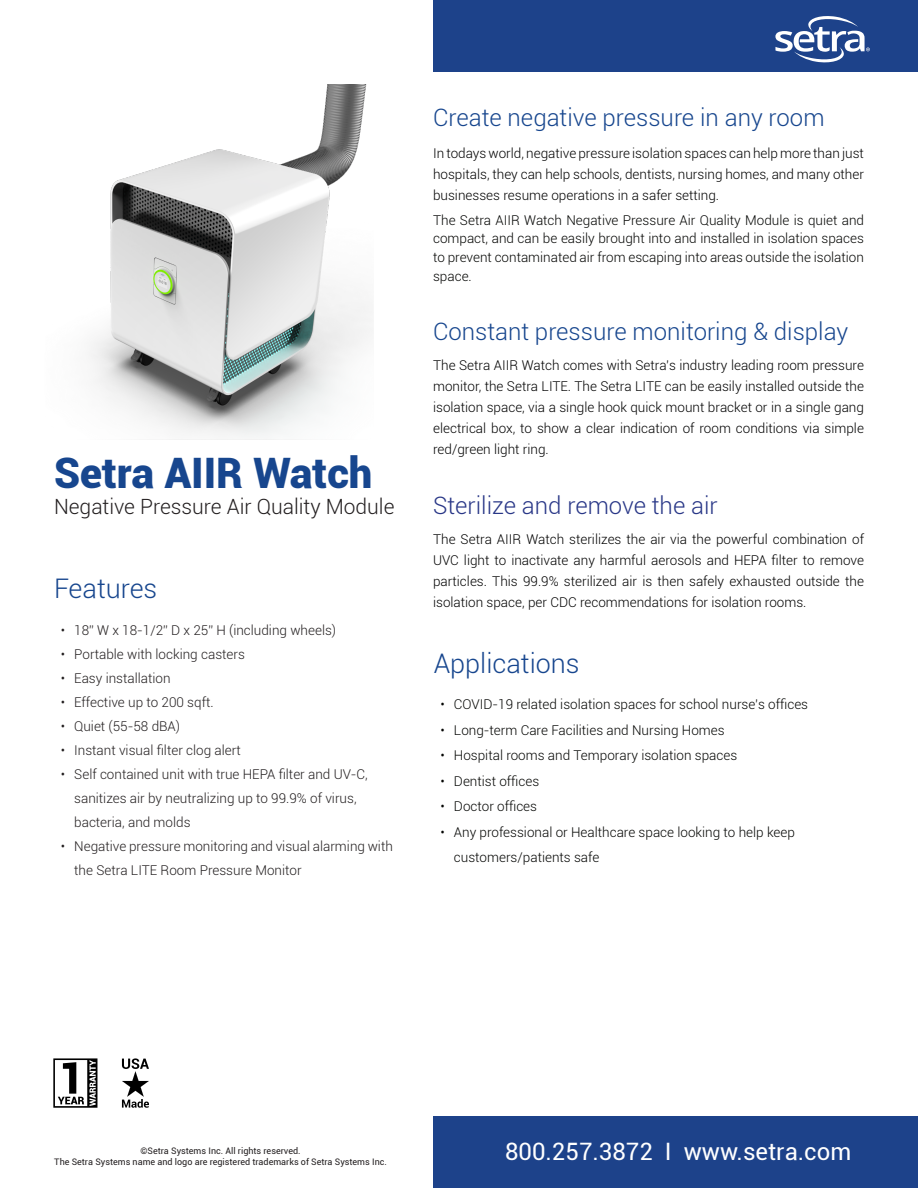
<style>
.page{position:relative;width:918px;height:1188px;background:#fff}
.page>*{position:absolute;margin:0;border:0;box-sizing:border-box;transform-origin:0 0}
.t1{font:900 42px "Roboto";color:#17468e}
.t2{font:300 27px "Roboto";color:#17468e}
.t3{font:300 24px "Roboto";color:#17468e}
.t4{font:24px "Roboto";color:#fff}
.t5{font:300 24px "Roboto";color:#293787}
.t6{font:300 21px "Roboto";color:#231f20}
.t7{font:300 13.5px/21px "Roboto";color:#000;text-align:justify}
.t8{font:300 13.5px/18.8px "Roboto";color:#040503;text-align:justify}
.t9{font:300 13.5px/24px "Roboto";color:#231f20}
.t10{font:9px "Roboto";color:#231f20}
</style>
<div class="page">
<div style="left:434px;top:0;width:484px;height:71px;background:#1d428a"></div>
<div style="left:434px;top:1117px;width:484px;height:71px;background:#1d428a"></div>
<img style="left:89px;top:84px;width:284px;height:356px">
<svg style="left:775px;top:16px;width:95px;height:47px"></svg>
<svg style="left:122px;top:1058px;width:27px;height:50px"></svg>
<svg style="left:53px;top:1058px;width:44px;height:50px"></svg>
<p class="t1" style="left:54px;top:444px;width:320px">Setra AIIR Watch</p>
<p class="t6" style="left:54px;top:492px;width:342px">Negative Pressure Air Quality Module</p>
<p class="t2" style="left:54px;top:570px;width:105px">Features</p>
<p class="t9" style="left:61px;top:617px;width:277px">• 18” W x 18-1/2” D x 25” H (including wheels)</p>
<p class="t9" style="left:61px;top:641px;width:186px">• Portable with locking casters</p>
<p class="t9" style="left:61px;top:665px;width:111px">• Easy installation</p>
<p class="t9" style="left:61px;top:689px;width:154px">• Effective up to 200 sqft.</p>
<p class="t9" style="left:61px;top:713px;width:121px">• Quiet (55-58 dBA)</p>
<p class="t9" style="left:61px;top:737px;width:182px">• Instant visual filter clog alert</p>
<p class="t9" style="left:74px;top:761px;width:295px;text-indent:-14px">• Self contained unit with true HEPA filter and UV-C, sanitizes air by neutralizing up to 99.9% of virus, bacteria, and molds</p>
<p class="t9" style="left:74px;top:833px;width:320px;text-indent:-14px">• Negative pressure monitoring and visual alarming with the Setra LITE Room Pressure Monitor</p>
<p class="t3" style="left:433px;top:101px;width:393px">Create negative pressure in any room</p>
<p class="t7" style="left:433px;top:143px;width:432px">In todays world, negative pressure isolation spaces can help more than just hospitals, they can help schools, dentists, nursing homes, and many other businesses resume operations in a safer setting.</p>
<p class="t8" style="left:433px;top:210px;width:432px">The Setra AIIR Watch Negative Pressure Air Quality Module is quiet and compact, and can be easily brought into and installed in isolation spaces to prevent contaminated air from escaping into areas outside the isolation space.</p>
<p class="t3" style="left:433px;top:315px;width:417px">Constant pressure monitoring &amp; display</p>
<p class="t7" style="left:433px;top:355px;width:432px">The Setra AIIR Watch comes with Setra’s industry leading room pressure monitor, the Setra LITE. The Setra LITE can be easily installed outside the isolation space, via a single hook quick mount bracket or in a single gang electrical box, to show a clear indication of room conditions via simple red/green light ring.</p>
<p class="t5" style="left:433px;top:489px;width:286px">Sterilize and remove the air</p>
<p class="t7" style="left:433px;top:529px;width:432px">The Setra AIIR Watch sterilizes the air via the powerful combination of UVC light to inactivate any harmful aerosols and HEPA filter to remove particles. This 99.9% sterilized air is then safely exhausted outside the isolation space, per CDC recommendations for isolation rooms.</p>
<p class="t2" style="left:434px;top:644px;width:147px">Applications</p>
<p class="t8" style="left:440px;top:695px;width:369px">• COVID-19 related isolation spaces for school nurse’s offices</p>
<p class="t8" style="left:440px;top:720px;width:286px">• Long-term Care Facilities and Nursing Homes</p>
<p class="t8" style="left:440px;top:746px;width:298px">• Hospital rooms and Temporary isolation spaces</p>
<p class="t8" style="left:440px;top:771px;width:100px">• Dentist offices</p>
<p class="t8" style="left:440px;top:797px;width:98px">• Doctor offices</p>
<p class="t8" style="left:454px;top:819px;width:343px;line-height:25.5px;text-indent:-14px">• Any professional or Healthcare space looking to help keep customers/patients safe</p>
<p class="t10" style="left:141px;top:1145px;width:162px">©Setra Systems Inc. All rights reserved.</p>
<p class="t4" style="left:505px;top:1134px;width:348px">800.257.3872 I www.setra.com</p>
<p class="t10" style="left:54px;top:1156px;width:334px">The Setra Systems name and logo are registered trademarks of Setra Systems Inc.</p>
</div>
